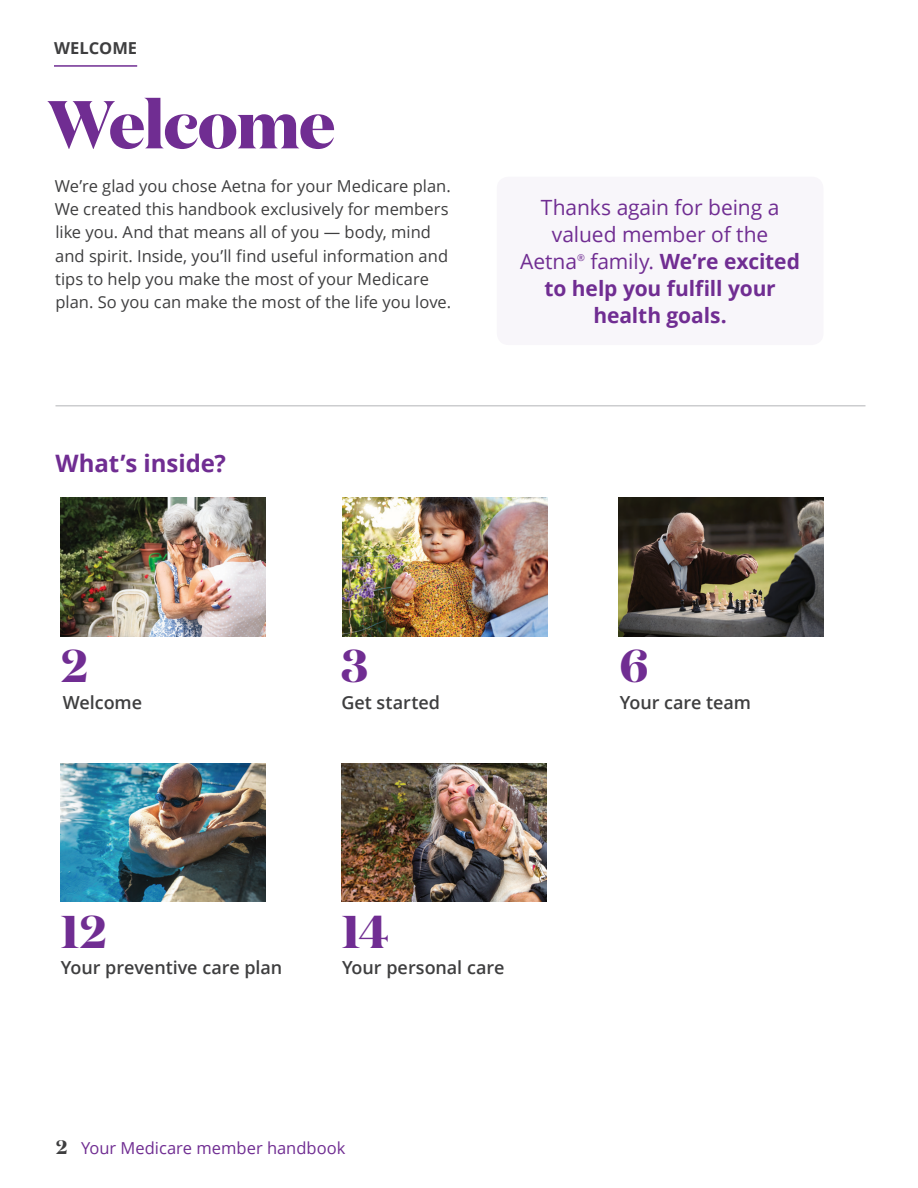
<style>
.page{position:relative;width:918px;height:1188px;background:#fff}
.page>*{position:absolute;margin:0;border:0;box-sizing:border-box;transform-origin:0 0}
.t1{font:700 67.5px "Domaine Disp";letter-spacing:-.015em;color:#702d92}
.t2{font:700 45.9px "Domaine Disp";color:#702d92}
.t3{font:700 24px "Open Sans";letter-spacing:-.01em;color:#702d92}
.t4{font:21px/27px "Open Sans";letter-spacing:-.005em;color:#702d92;text-align:center}
.t5{font:600 18px "Open Sans";letter-spacing:-.005em;color:#3e3e3f}
.t6{font:16.5px/23.2px "Open Sans";color:#3e3e3f}
.t7{font:16.5px "Open Sans";color:#702d92}
.t8{font:700 16.5px "Open Sans";letter-spacing:.005em;color:#3e3e3f}
.s1{font-weight:700}
.s2{font-family:"Domaine Disp";font-weight:700;font-size:19.5px;color:#3e3e3f}
</style>
<div class="page">
<hr style="left:54px;top:65px;width:83px;height:2px;background:#702d92">
<img style="left:60px;top:498px;width:205px;height:138px">
<img style="left:60px;top:763px;width:205px;height:139px">
<img style="left:342px;top:498px;width:205px;height:138px">
<img style="left:618px;top:498px;width:205px;height:138px">
<img style="left:341px;top:763px;width:205px;height:139px">
<hr style="left:56px;top:405px;width:810px;height:1px;background:#cccdcf">
<div style="left:497px;top:177px;width:326px;height:168px;background:#f8f6fa;border-radius:12px"></div>
<p class="t8" style="left:54px;top:37px;width:85px">Welcom e</p>
<h1 class="t1" style="left:48px;top:80px;width:289px">Welcome</h1>
<p class="t6" style="left:55px;top:174px;width:398px">We’re glad you chose Aetna for your Medicare plan.<br>We created this handbook exclusively for members like you. And that means all of you — body, mind and spirit. Inside, you’ll find useful information and tips to help you make the most of your Medicare plan. So you can make the most of the life you love.</p>
<h3 class="t3" style="left:56px;top:447px;width:172px">What’s inside?</h3>
<p class="t4" style="left:520px;top:194px;width:281px">Thanks again for being a valued member of the<br>Aetna<sup>®</sup> family. <span class="s1">We’re excited to help you fulfill your health goals.</span></p>
<h2 class="t2" style="left:61px;top:636px;width:28px">2</h2>
<p class="t5" style="left:63px;top:690px;width:81px">Welcome</p>
<h2 class="t2" style="left:341px;top:636px;width:28px">3</h2>
<p class="t5" style="left:341px;top:690px;width:100px">Get started</p>
<h2 class="t2" style="left:620px;top:636px;width:30px">6</h2>
<p class="t5" style="left:620px;top:690px;width:133px">Your care team</p>
<h2 class="t2" style="left:61px;top:902px;width:47px">12</h2>
<h2 class="t2" style="left:342px;top:902px;width:48px">14</h2>
<p class="t5" style="left:61px;top:955px;width:223px">Your preventive care plan</p>
<p class="t5" style="left:342px;top:955px;width:164px">Your personal care</p>
<p class="t7" style="left:56px;top:1137px;width:291px"><span class="s2">2</span> Your Medicare member handbook</p>
</div>
